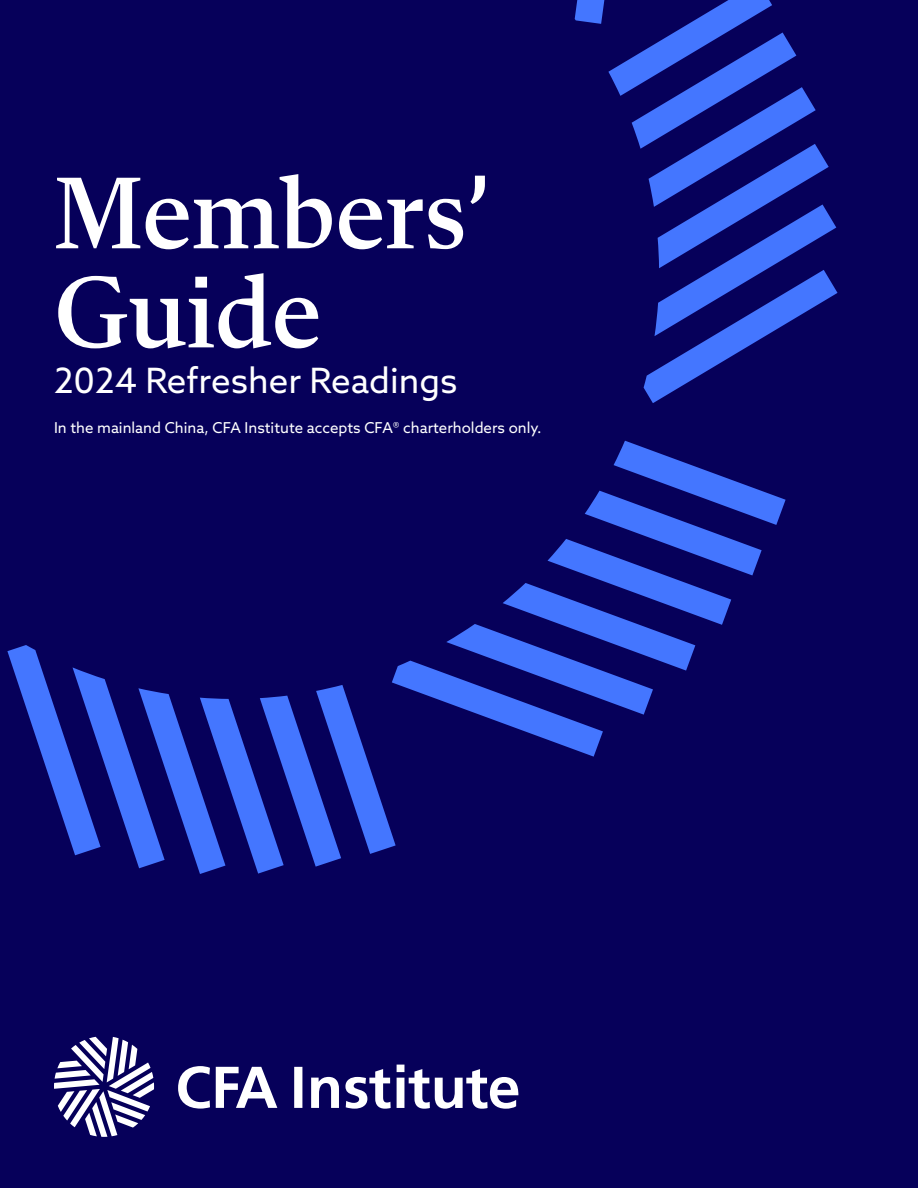
<style>
.page{position:relative;width:918px;height:1188px;background:#06005a}
.page>*{position:absolute;margin:0;border:0;box-sizing:border-box;transform-origin:0 0}
.t1{font:500 103.8px/99.1px "Flecha S";color:#fff}
.t2{font:34.95px "Azo Sans";color:#fff}
.t3{font:15px "Azo Sans";color:#fff}
</style>
<div class="page">
<svg style="left:575px;top:0;width:263px;height:403px"></svg>
<svg style="left:8px;top:441px;width:778px;height:433px"></svg>
<svg style="left:54px;top:1037px;width:100px;height:100px"></svg>
<svg style="left:178px;top:1066px;width:32px;height:43px"></svg>
<svg style="left:216px;top:1067px;width:61px;height:41px"></svg>
<div style="left:294px;top:1067px;width:8px;height:41px;background:#fff"></div>
<svg style="left:311px;top:1077px;width:28px;height:31px"></svg>
<svg style="left:345px;top:1069px;width:46px;height:40px"></svg>
<svg style="left:397px;top:1065px;width:121px;height:44px"></svg>
<h1 class="t1" style="left:54px;top:164px;width:437px">Members’<br>Guide</h1>
<h2 class="t2" style="left:54px;top:358px;width:405px">2024 Refresher Readings</h2>
<p class="t3" style="left:54px;top:418px;width:489px">In the mainland China, CFA Institute accepts CFA® charterholders only.</p>
</div>
